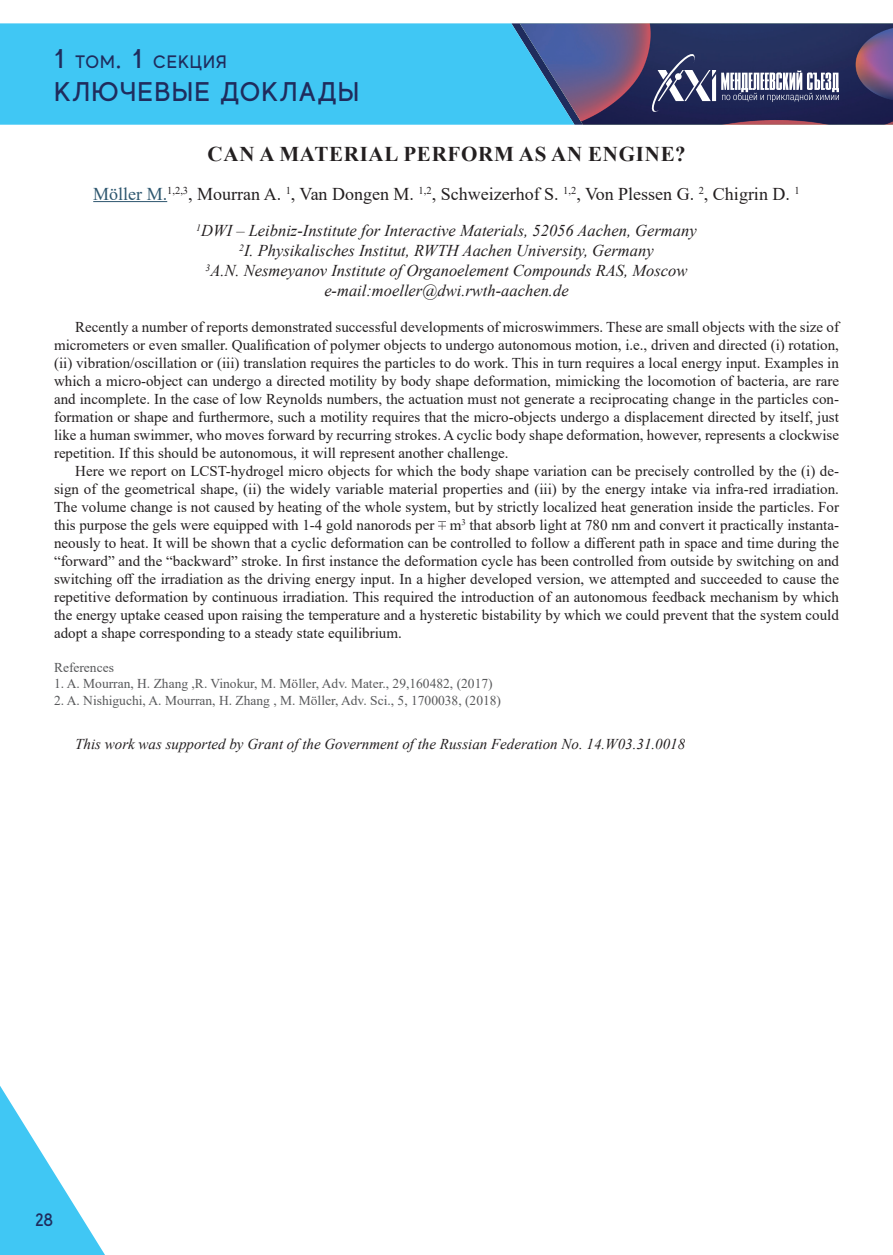
<style>
.page{position:relative;width:893px;height:1255px;background:#fff}
.page>*{position:absolute;margin:0;border:0;box-sizing:border-box;transform-origin:0 0}
.t1{font:500 27px "MADE Evolve Sans";letter-spacing:.05em;color:#1f2c5d}
.t2{font:700 21px "Times New Roman";letter-spacing:.035em;color:#231f20}
.t3{font:18px "Times New Roman";color:#231f20}
.t4{font:500 18px "MADE Evolve Sans";letter-spacing:.05em;color:#1f2c5d}
.t5{font:italic 16.5px/19.8px "Times New Roman";color:#231f20;text-align:center}
.t6{font:15px/18px "Times New Roman";color:#231f20;text-align:justify}
.t7{font:italic 15px "Times New Roman";color:#231f20}
.t8{font:13.5px "Times New Roman";color:#57585a}
.s1{font-size:27px}
.s2{color:#2e576f}
</style>
<div class="page">
<div style="left:0;top:23px;width:511px;height:102px;background:#40c7f4"></div>
<svg style="left:0;top:1086px;width:105px;height:168px"></svg>
<svg style="left:511px;top:23px;width:382px;height:102px;background:#48527e"></svg>
<hr style="left:93px;top:201px;width:74px;height:1px;background:#2e576f">
<svg style="left:438px;top:521px;width:8px;height:9px"></svg>
<p class="t4" style="left:54px;top:51px;width:174px"><span class="s1">1</span> ТОМ<span class="s1">. 1</span> СЕКЦИЯ</p>
<h1 class="t1" style="left:54px;top:74px;width:307px">КЛЮЧЕВЫЕ ДОКЛАДЫ</h1>
<h2 class="t2" style="left:208px;top:139px;width:479px">CAN A MATERIAL PERFORM AS AN ENGINE?</h2>
<p class="t3" style="left:93px;top:181px;width:708px"><span class="s2">Möller M.</span><sup>1,2,3</sup>, Mourran A. <sup>1</sup>, Van Dongen M. <sup>1,2</sup>, Schweizerhof S. <sup>1,2</sup>, Von Plessen G. <sup>2</sup>, Chigrin D. <sup>1</sup></p>
<p class="t5" style="left:196px;top:221px;width:502px"><sup>1</sup>DWI – Leibniz-Institute for Interactive Materials, 52056 Aachen, Germany <sup>2</sup>I. Physikalisches Institut, RWTH Aachen University, Germany<br><sup>3</sup>A.N. Nesmeyanov Institute of Organoelement Compounds RAS, Moscow e-mail:moeller@dwi.rwth-aachen.de</p>
<p class="t6" style="left:54px;top:317px;width:786px;text-indent:21px">Recently a number of reports demonstrated successful developments of microswimmers. These are small objects with the size of micrometers or even smaller. Qualification of polymer objects to undergo autonomous motion, i.e., driven and directed (i) rotation, (ii) vibration/oscillation or (iii) translation requires the particles to do work. This in turn requires a local energy input. Examples in which a micro-object can undergo a directed motility by body shape deformation, mimicking the locomotion of bacteria, are rare and incomplete. In the case of low Reynolds numbers, the actuation must not generate a reciprocating change in the particles con&shy;formation or shape and furthermore, such a motility requires that the micro-objects undergo a displacement directed by itself, just like a human swimmer, who moves forward by recurring strokes. A cyclic body shape deformation, however, represents a clockwise repetition. If this should be autonomous, it will represent another challenge.</p>
<p class="t6" style="left:54px;top:461px;width:786px;text-indent:21px">Here we report on LCST-hydrogel micro objects for which the body shape variation can be precisely controlled by the (i) de&shy;sign of the geometrical shape, (ii) the widely variable material properties and (iii) by the energy intake via infra-red irradiation.<br>The volume change is not caused by heating of the whole system, but by strictly localized heat generation inside the particles. For this purpose the gels were equipped with 1-4 gold nanorods per m<sup>3</sup> that absorb light at 780 nm and convert it practically instanta&shy;neously to heat. It will be shown that a cyclic deformation can be controlled to follow a different path in space and time during the “forward” and the “backward” stroke. In first instance the deformation cycle has been controlled from outside by switching on and switching off the irradiation as the driving energy input. In a higher developed version, we attempted and succeeded to cause the repetitive deformation by continuous irradiation. This required the introduction of an autonomous feedback mechanism by which the energy uptake ceased upon raising the temperature and a hysteretic bistability by which we could prevent that the system could adopt a shape corresponding to a steady state equilibrium.</p>
<p class="t8" style="left:54px;top:658px;width:61px">References</p>
<p class="t8" style="left:54px;top:674px;width:440px">1. A. Mourran, H. Zhang ,R. Vinokur, M. Möller, Adv. Mater., 29,160482, (2017)</p>
<p class="t8" style="left:54px;top:690px;width:449px">2. A. Nishiguchi, A. Mourran, H. Zhang , M. Möller, Adv. Sci., 5, 1700038, (2018)</p>
<p class="t7" style="left:75px;top:733px;width:611px">This work was supported by Grant of the Government of the Russian Federation No. 14.W03.31.0018</p>
<p class="t4" style="left:35px;top:1208px;width:20px">28</p>
</div>
